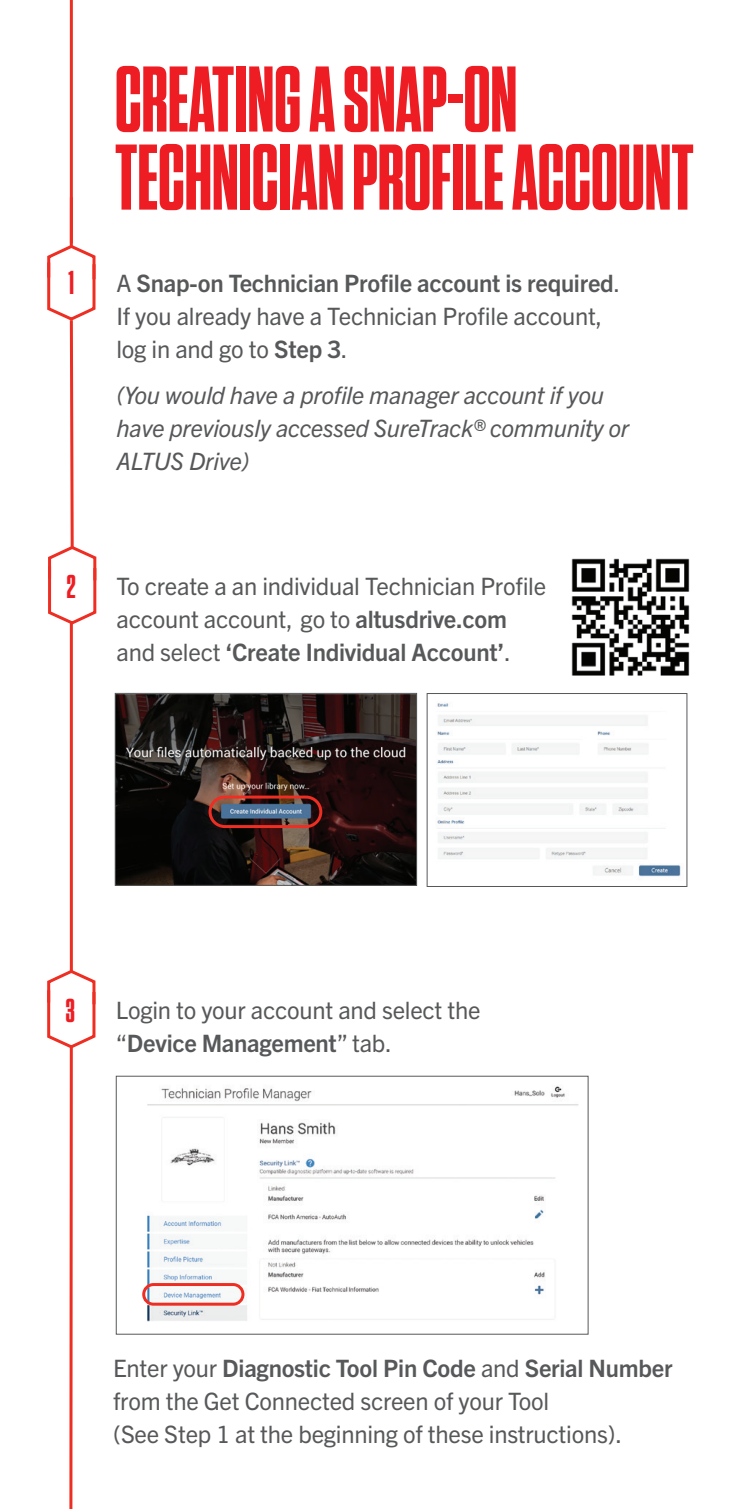
<style>
.page{position:relative;width:753px;height:1509px;background:#fff}
.page>*{position:absolute;margin:0;border:0;box-sizing:border-box;transform-origin:0 0}
.t1{font:700 93px/78px "Tungsten Condensed";color:#ee1d23}
.t2{font:700 33px "Tungsten Condensed";color:#ee1d23}
.t3{font:24px/33px "Trade Gothic Next LT Pro";letter-spacing:-.01em;color:#57585a}
.t4{font:italic 24px/33px "Trade Gothic Next LT Pro";letter-spacing:-.01em;color:#57585a}
.s1{font-weight:700}
</style>
<div class="page">
<hr style="left:70px;top:0;width:3px;height:243px;background:#ee2e22">
<hr style="left:70px;top:623px;width:3px;height:349px;background:#ee2e22">
<svg style="left:69px;top:1050px;width:4px;height:458px;background:#f16158"></svg>
<svg style="left:47px;top:243px;width:49px;height:79px"></svg>
<hr style="left:70px;top:197px;width:3px;height:49px;background:#ee2e22">
<svg style="left:70px;top:320px;width:4px;height:224px"></svg>
<svg style="left:47px;top:968px;width:49px;height:82px"></svg>
<svg style="left:48px;top:544px;width:49px;height:82px"></svg>
<img style="left:571px;top:558px;width:119px;height:118px">
<img style="left:143px;top:1086px;width:436px;height:236px">
<div style="left:116px;top:1075px;width:472px;height:259px;border:1px solid #57585a"></div>
<div style="left:142px;top:1283px;width:102px;height:22px;border:3px solid #ee2e22;border-radius:10px"></div>
<img style="left:117px;top:695px;width:298px;height:188px">
<div style="left:115px;top:693px;width:302px;height:192px;border:1px solid #57585a"></div>
<div style="left:208px;top:795px;width:114px;height:33px;border:3px solid #ee2e22;border-radius:15px"></div>
<img style="left:437px;top:703px;width:244px;height:174px">
<h2 class="t2" style="left:68px;top:266px;width:7px">1</h2>
<h1 class="t1" style="left:115px;top:63px;width:580px">CREATING A SNAP-ON<br>TECHNICIAN PROFILE ACCOUNT</h1>
<p class="t3" style="left:116px;top:265px;width:505px">A <span class="s1">Snap-on Technician Profile account is required</span>.<br>If you already have a Technician Profile account, log in and go to <span class="s1">Step 3</span>.</p>
<p class="t4" style="left:116px;top:377px;width:514px">(You would have a profile manager account if you have previously accessed SureTrack® community or<br>ALTUS Drive)</p>
<h2 class="t2" style="left:67px;top:570px;width:10px">2</h2>
<p class="t3" style="left:116px;top:568px;width:431px">To create a an individual Technician Profile account account, go to <span class="s1">altusdrive.com </span>and select <span class="s1">‘Create Individual Account’</span>.</p>
<h2 class="t2" style="left:66px;top:994px;width:11px">3</h2>
<p class="t3" style="left:116px;top:992px;width:366px">Login to your account and select the “<span class="s1">Device Management</span>” tab.</p>
<p class="t3" style="left:113px;top:1349px;width:560px">Enter your <span class="s1">Diagnostic Tool Pin Code</span> and <span class="s1">Serial Number </span>from the Get Connected screen of your Tool<br>(See Step 1 at the beginning of these instructions).</p>
</div>
